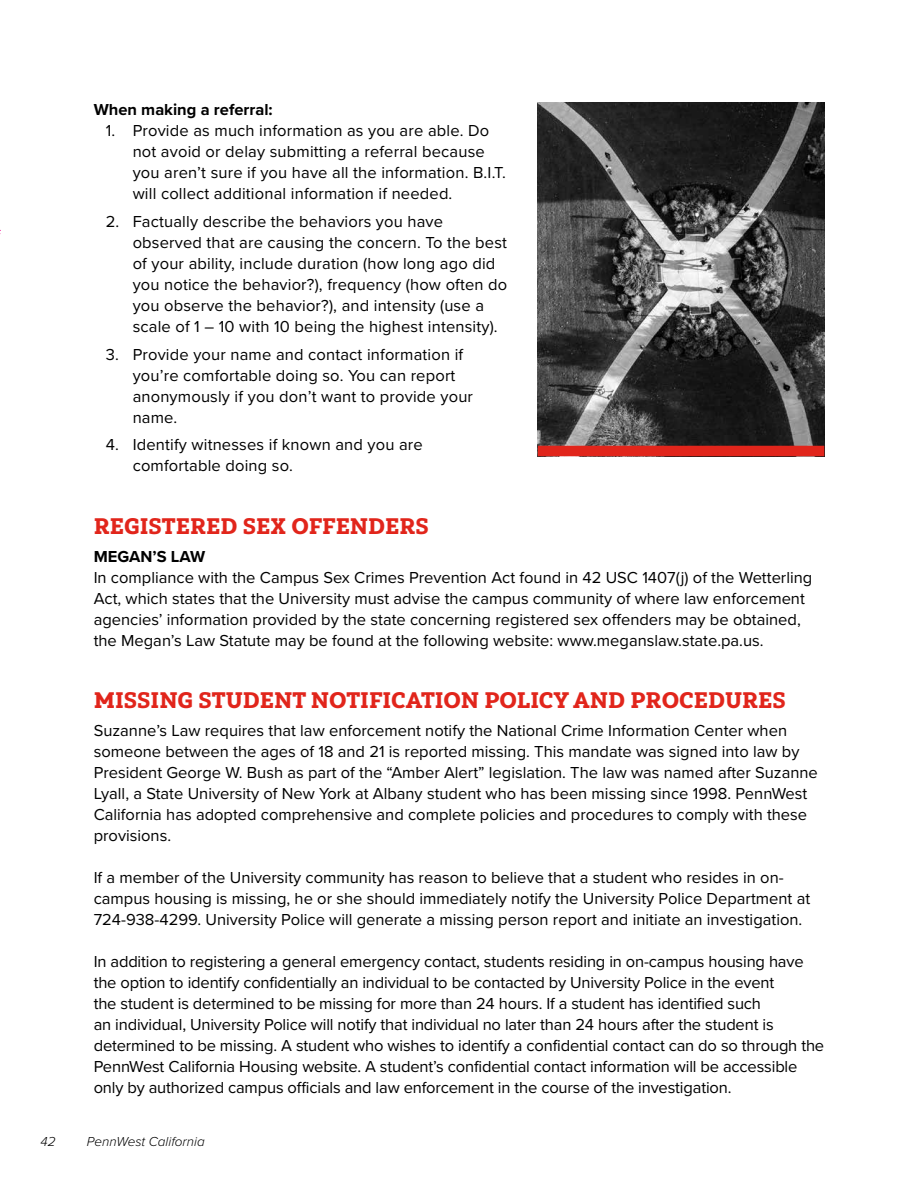
<style>
.page{position:relative;width:918px;height:1188px;background:#fff}
.page>*{position:absolute;margin:0;border:0;box-sizing:border-box;transform-origin:0 0}
.t1{font:22.5px "Yorkten Slab Nor Bla";color:#e1251b}
.t2{font:16.5px/21px "Proxima Nova";color:#000}
.t3{font:700 16.5px "Proxima Nova";color:#000}
.t4{font:italic 300 13.5px "Proxima Nova";color:#000}
</style>
<div class="page">
<img style="left:538px;top:102px;width:286px;height:344px">
<div style="left:538px;top:446px;width:286px;height:10px;background:#e1251b"></div>
<p class="t3" style="left:94px;top:97px;width:180px">When making a referral:</p>
<p class="t2" style="left:133px;top:119px;width:375px;text-indent:-27px">1. Provide as much information as you are able. Do not avoid or delay submitting a referral because you aren’t sure if you have all the information. B.I.T. will collect additional information if needed.</p>
<p class="t2" style="left:133px;top:210px;width:376px;text-indent:-27px">2. Factually describe the behaviors you have observed that are causing the concern. To the best of your ability, include duration (how long ago did you notice the behavior?), frequency (how often do you observe the behavior?), and intensity (use a scale of 1 – 10 with 10 being the highest intensity).</p>
<p class="t2" style="left:133px;top:343px;width:342px;text-indent:-27px">3. Provide your name and contact information if you’re comfortable doing so. You can report anonymously if you don’t want to provide your name.</p>
<p class="t2" style="left:133px;top:434px;width:292px;text-indent:-27px">4. Identify witnesses if known and you are comfortable doing so.</p>
<h1 class="t1" style="left:94px;top:512px;width:337px">REGISTERED SEX OFFENDERS</h1>
<p class="t3" style="left:94px;top:544px;width:113px">MEGAN’S LAW</p>
<p class="t2" style="left:94px;top:566px;width:720px">In compliance with the Campus Sex Crimes Prevention Act found in 42 USC 1407(j) of the Wetterling Act, which states that the University must advise the campus community of where law enforcement agencies’ information provided by the state concerning registered sex offenders may be obtained, the Megan’s Law Statute may be found at the following website: www.meganslaw.state.pa.us.</p>
<h1 class="t1" style="left:94px;top:686px;width:694px">MISSING STUDENT NOTIFICATION POLICY AND PROCEDURES</h1>
<p class="t2" style="left:94px;top:719px;width:726px">Suzanne’s Law requires that law enforcement notify the National Crime Information Center when someone between the ages of 18 and 21 is reported missing. This mandate was signed into law by President George W. Bush as part of the “Amber Alert” legislation. The law was named after Suzanne Lyall, a State University of New York at Albany student who has been missing since 1998. PennWest California has adopted comprehensive and complete policies and procedures to comply with these provisions.</p>
<p class="t2" style="left:94px;top:866px;width:718px">If a member of the University community has reason to believe that a student who resides in on&shy;campus housing is missing, he or she should immediately notify the University Police Department at<br>724-938-4299. University Police will generate a missing person report and initiate an investigation.</p>
<p class="t2" style="left:94px;top:950px;width:732px">In addition to registering a general emergency contact, students residing in on-campus housing have the option to identify confidentially an individual to be contacted by University Police in the event<br>the student is determined to be missing for more than 24 hours. If a student has identified such<br>an individual, University Police will notify that individual no later than 24 hours after the student is determined to be missing. A student who wishes to identify a confidential contact can do so through the PennWest California Housing website. A student’s confidential contact information will be accessible only by authorized campus officials and law enforcement in the course of the investigation.</p>
<p class="t4" style="left:40px;top:1131px;width:17px">42</p>
<p class="t4" style="left:87px;top:1131px;width:119px">PennWest California</p>
</div>
